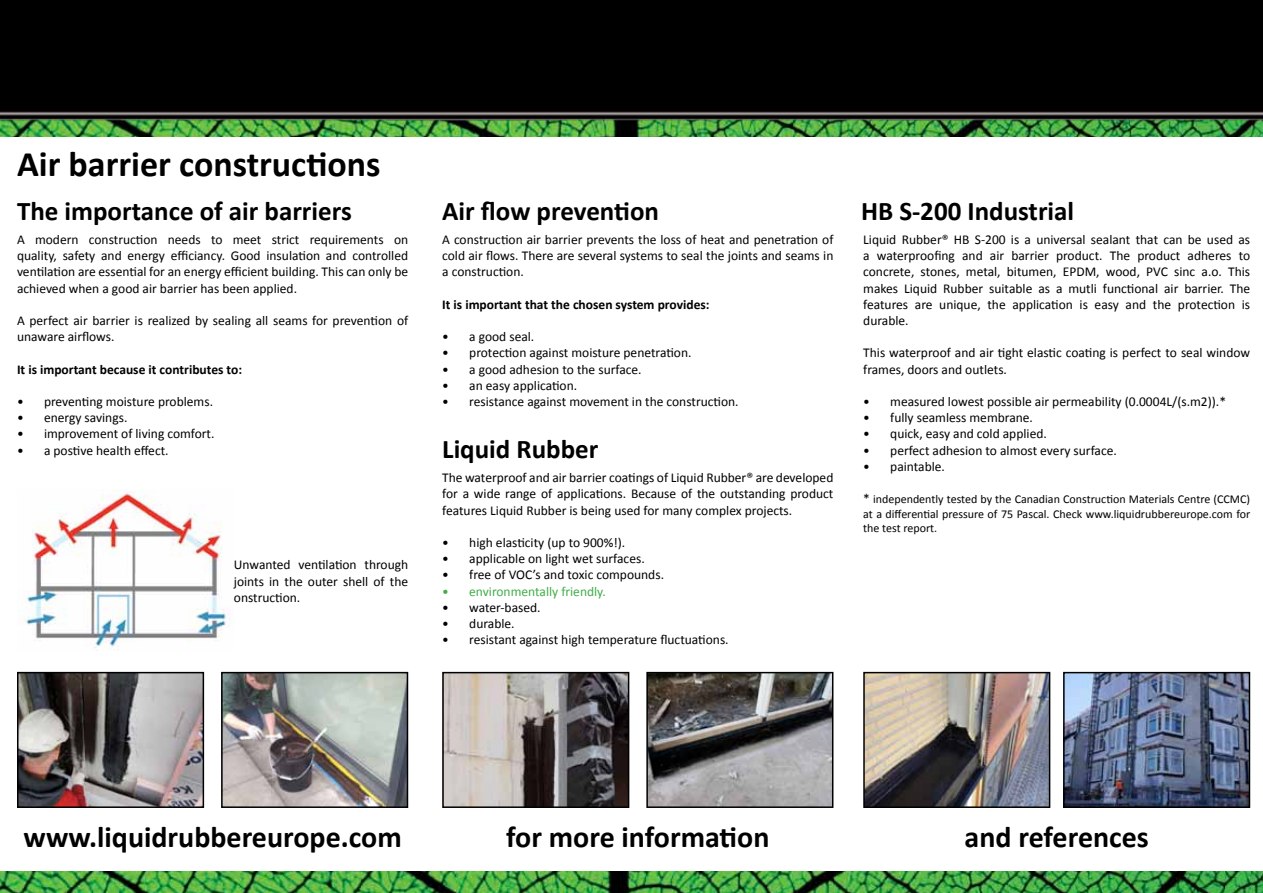
<style>
.page{position:relative;width:1263px;height:893px;background:#fff}
.page>*{position:absolute;margin:0;border:0;box-sizing:border-box;transform-origin:0 0}
.t1{font:700 36px "Calibri";color:#000}
.t2{font:700 30px "Calibri";color:#000}
.t3{font:700 27px "Calibri";color:#000}
.t4{font:13.5px/16.2px "Calibri";color:#000;text-align:justify}
.t5{font:700 13.5px "Calibri";color:#000}
.t6{font:13.5px "Calibri";color:#41ad49}
.t7{font:12px/14.4px "Calibri";color:#000;text-align:justify}
.s1{font-size:13.5px}
</style>
<div class="page">
<img style="left:0;top:0;width:386px;height:137px">
<img style="left:386px;top:0;width:503px;height:137px">
<img style="left:889px;top:0;width:374px;height:137px">
<img style="left:0;top:872px;width:1263px;height:21px">
<img style="left:20px;top:675px;width:181px;height:130px">
<div style="left:17px;top:672px;width:187px;height:136px;border:2px solid #000"></div>
<img style="left:224px;top:675px;width:181px;height:130px">
<div style="left:221px;top:672px;width:187px;height:136px;border:2px solid #000"></div>
<img style="left:866px;top:675px;width:181px;height:130px">
<div style="left:863px;top:672px;width:187px;height:136px;border:2px solid #000"></div>
<img style="left:1066px;top:675px;width:181px;height:130px">
<div style="left:1063px;top:672px;width:187px;height:136px;border:2px solid #000"></div>
<img style="left:445px;top:675px;width:181px;height:130px">
<div style="left:442px;top:672px;width:187px;height:136px;border:2px solid #000"></div>
<img style="left:649px;top:675px;width:181px;height:130px">
<div style="left:646px;top:672px;width:187px;height:136px;border:2px solid #000"></div>
<img style="left:24px;top:493px;width:208px;height:158px">
<h1 class="t1" style="left:17px;top:141px;width:365px">Air barrier constructions</h1>
<h3 class="t3" style="left:17px;top:194px;width:336px">The importance of air barriers</h3>
<p class="t4" style="left:17px;top:231px;width:393px">A modern construction needs to meet strict requirements on quality, safety and energy efficiancy. Good insulation and controlled ventilation are essential for an energy efficient building. This can only be achieved when a good air barrier has been applied.</p>
<p class="t4" style="left:17px;top:312px;width:393px">A perfect air barrier is realized by sealing all seams for prevention of unaware airflows.</p>
<p class="t5" style="left:17px;top:360px;width:227px">It is important because it contributes to:</p>
<p class="t4" style="left:17px;top:393px;width:198px">• preventing moisture problems.</p>
<p class="t4" style="left:17px;top:410px;width:112px">• energy savings.</p>
<p class="t4" style="left:17px;top:426px;width:199px">• improvement of living comfort.</p>
<p class="t4" style="left:17px;top:442px;width:153px">• a postive health effect.</p>
<p class="t4" style="left:234px;top:557px;width:176px">Unwanted ventilation through joints in the outer shell of the onstruction.</p>
<h3 class="t3" style="left:442px;top:194px;width:218px">Air flow prevention</h3>
<p class="t4" style="left:442px;top:231px;width:393px">A construction air barrier prevents the loss of heat and penetration of cold air flows. There are several systems to seal the joints and seams in a construction.</p>
<p class="t5" style="left:442px;top:296px;width:269px">It is important that the chosen system provides:</p>
<p class="t4" style="left:442px;top:329px;width:94px">• a good seal.</p>
<p class="t4" style="left:442px;top:345px;width:251px">• protection against moisture penetration.</p>
<p class="t4" style="left:442px;top:361px;width:201px">• a good adhesion to the surface.</p>
<p class="t4" style="left:442px;top:377px;width:136px">• an easy application.</p>
<p class="t4" style="left:442px;top:393px;width:298px">• resistance against movement in the construction.</p>
<h3 class="t3" style="left:442px;top:432px;width:158px">Liquid Rubber</h3>
<p class="t4" style="left:442px;top:470px;width:393px">The waterproof and air barrier coatings of Liquid Rubber® are developed for a wide range of applications. Because of the outstanding product features Liquid Rubber is being used for many complex projects.</p>
<p class="t4" style="left:442px;top:534px;width:185px">• high elasticity (up to 900%!).</p>
<p class="t4" style="left:442px;top:551px;width:204px">• applicable on light wet surfaces.</p>
<p class="t4" style="left:442px;top:567px;width:223px">• free of VOC’s and toxic compounds.</p>
<p class="t6" style="left:442px;top:582px;width:165px">• environmentally friendly.</p>
<p class="t4" style="left:442px;top:599px;width:100px">• water-based.</p>
<p class="t4" style="left:442px;top:615px;width:74px">• durable.</p>
<p class="t4" style="left:442px;top:632px;width:288px">• resistant against high temperature fluctuations.</p>
<h3 class="t3" style="left:861px;top:194px;width:215px">HB S-200 Industrial</h3>
<p class="t4" style="left:863px;top:231px;width:388px">Liquid Rubber® HB S-200 is a universal sealant that can be used as a waterproofing and air barrier product. The product adheres to concrete, stones, metal, bitumen, EPDM, wood, PVC sinc a.o. This makes Liquid Rubber suitable as a mutli functional air barrier. The features are unique, the application is easy and the protection is durable.</p>
<p class="t4" style="left:863px;top:345px;width:388px">This waterproof and air tight elastic coating is perfect to seal window frames, doors and outlets.</p>
<p class="t4" style="left:863px;top:393px;width:364px">• measured lowest possible air permeability (0.0004L/(s.m2)).*</p>
<p class="t4" style="left:863px;top:410px;width:171px">• fully seamless membrane.</p>
<p class="t4" style="left:863px;top:426px;width:185px">• quick, easy and cold applied.</p>
<p class="t4" style="left:863px;top:442px;width:255px">• perfect adhesion to almost every surface.</p>
<p class="t4" style="left:863px;top:458px;width:83px">• paintable.</p>
<p class="t7" style="left:863px;top:492px;width:388px"><span class="s1">*</span> independently tested by the Canadian Construction Materials Centre (CCMC) at a differential pressure of 75 Pascal. Check www.liquidrubbereurope.com for the test report.</p>
<h2 class="t2" style="left:23px;top:818px;width:380px">www.liquidrubbereurope.com</h2>
<h2 class="t2" style="left:506px;top:818px;width:265px">for more information</h2>
<h2 class="t2" style="left:964px;top:818px;width:186px">and references</h2>
</div>
